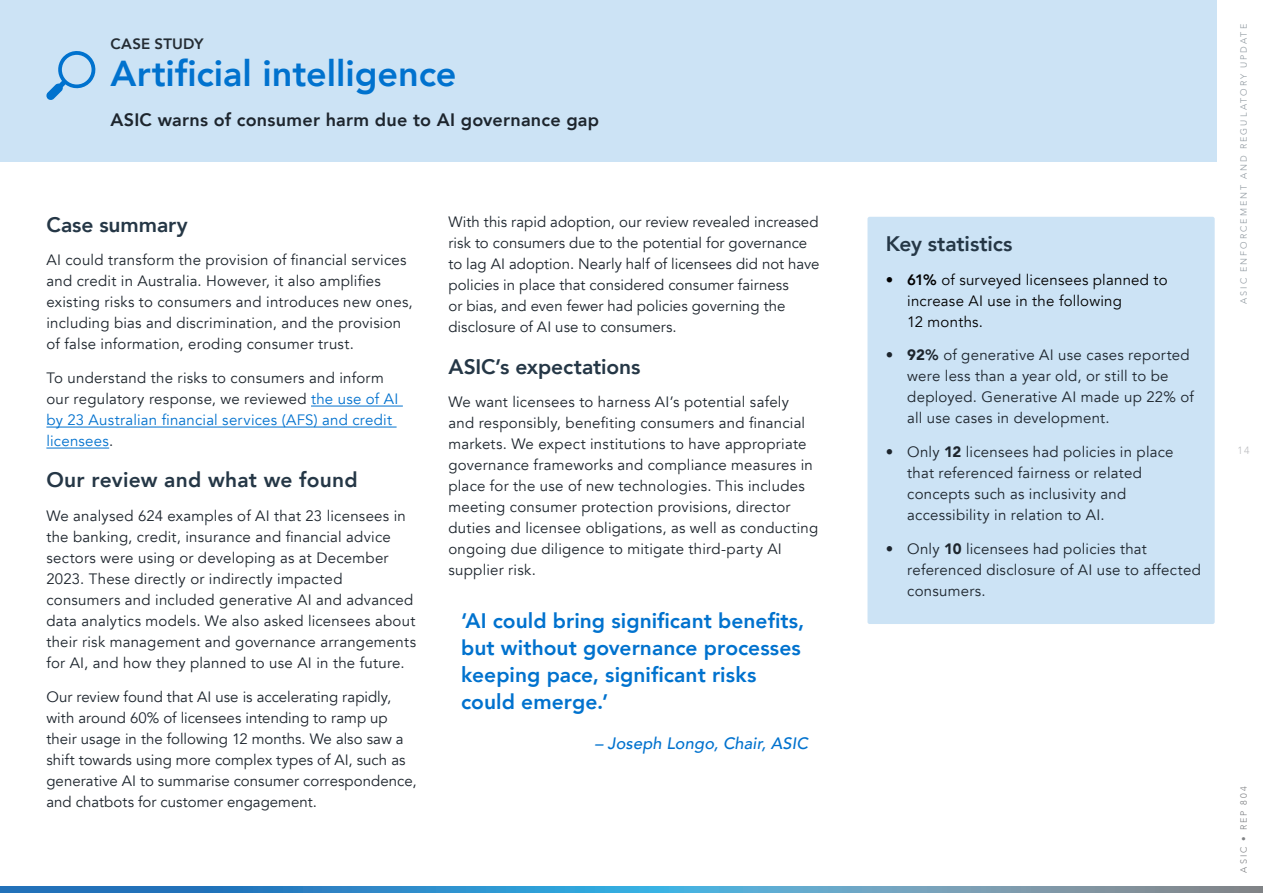
<style>
.page{position:relative;width:1263px;height:893px;background:#fff}
.page>*{position:absolute;margin:0;border:0;box-sizing:border-box;transform-origin:0 0}
.t1{font:800 36px "Avenir";color:#0072ce}
.P___Pull_Quote{font:800 21px/27px "Avenir";letter-spacing:.005em;color:#0072ce}
.t2{font:800 21px "Avenir";color:#253746}
.P___Body_Copy{font:800 18px "Avenir";letter-spacing:.015em;color:#1d252d}
.P___Pull_Quote-2{font:italic 500 16.5px "Avenir";letter-spacing:.005em;color:#0072ce}
.P___Body_Copy-2{font:15px/21px "Avenir";letter-spacing:.015em;color:#1d252d}
.t3{font:15px/21px "Avenir";letter-spacing:.015em;color:#000}
.t4{font:800 15px "Avenir";letter-spacing:.01em;color:#242c33}
.t5{font:300 10.5px "Avenir";color:#bcbdc0}
.t6{font:300 9px "Avenir";letter-spacing:.22em;color:#929ba2}
.t7{font:300 9px "Avenir";letter-spacing:.225em;color:#808285}
.s1{color:#0071ce}
.s2{font-weight:800}
.s3{font-weight:900}
</style>
<div class="page">
<div style="left:0;top:0;width:1216px;height:162px;background:#cce3f5"></div>
<svg style="left:46px;top:51px;width:50px;height:49px"></svg>
<hr style="left:311px;top:406px;width:92px;height:1px;background:#0071ce">
<hr style="left:46px;top:427px;width:351px;height:1px;background:#0071ce">
<hr style="left:46px;top:448px;width:63px;height:1px;background:#0071ce">
<div style="left:867px;top:217px;width:348px;height:407px;background:#cce3f5;border-radius:2px"></div>
<svg style="left:0;top:887px;width:1263px;height:6px"></svg>
<p class="t4" style="left:111px;top:32px;width:94px">CASE STUDY</p>
<h2 class="t1" style="left:111px;top:46px;width:347px">Artificial intelligence</h2>
<p class="P___Body_Copy" style="left:111px;top:106px;width:490px">ASIC warns of consumer harm due to AI governance gap</p>
<h3 class="t2" style="left:46px;top:208px;width:143px">Case summary</h3>
<p class="P___Body_Copy-2" style="left:46px;top:250px;width:368px">AI could transform the provision of financial services and credit in Australia. However, it also amplifies existing risks to consumers and introduces new ones, including bias and discrimination, and the provision of false information, eroding consumer trust.</p>
<p class="P___Body_Copy-2" style="left:46px;top:368px;width:353px">To understand the risks to consumers and inform our regulatory response, we reviewed <span class="s1">the use of AI by 23 Australian financial services (AFS) and credit licensees</span>.</p>
<h3 class="t2" style="left:46px;top:464px;width:313px">Our review and what we found</h3>
<p class="P___Body_Copy-2" style="left:46px;top:506px;width:371px">We analysed 624 examples of AI that 23 licensees in the banking, credit, insurance and financial advice sectors were using or developing as at December 2023. These directly or indirectly impacted consumers and included generative AI and advanced data analytics models. We also asked licensees about their risk management and governance arrangements for AI, and how they planned to use AI in the future.</p>
<p class="P___Body_Copy-2" style="left:46px;top:687px;width:372px">Our review found that AI use is accelerating rapidly, with around 60% of licensees intending to ramp up their usage in the following 12 months. We also saw a shift towards using more complex types of AI, such as generative AI to summarise consumer correspondence, and chatbots for customer engagement.</p>
<p class="P___Body_Copy-2" style="left:448px;top:212px;width:372px">With this rapid adoption, our review revealed increased risk to consumers due to the potential for governance to lag AI adoption. Nearly half of licensees did not have policies in place that considered consumer fairness<br>or bias, and even fewer had policies governing the disclosure of AI use to consumers.</p>
<h3 class="t2" style="left:448px;top:350px;width:193px">ASIC’s expectations</h3>
<p class="P___Body_Copy-2" style="left:448px;top:392px;width:371px">We want licensees to harness AI’s potential safely and responsibly, benefiting consumers and financial markets. We expect institutions to have appropriate governance frameworks and compliance measures in place for the use of new technologies. This includes meeting consumer protection provisions, director duties and licensee obligations, as well as conducting ongoing due diligence to mitigate third-party AI supplier risk.</p>
<p class="P___Pull_Quote" style="left:461px;top:607px;width:345px">‘AI could bring significant benefits, but without governance processes keeping pace, significant risks could emerge.’</p>
<p class="P___Pull_Quote-2" style="left:595px;top:733px;width:215px">– Joseph Longo, Chair, ASIC</p>
<h3 class="t2" style="left:886px;top:227px;width:128px">Key statistics</h3>
<p class="t3" style="left:907px;top:269px;width:262px;text-indent:-21px"><span class="s2">• 61%</span> of surveyed licensees planned to increase AI use in the following<br>12 months.</p>
<p class="P___Body_Copy-2" style="left:907px;top:345px;width:288px;text-indent:-21px"><span class="s3">• 92</span><span class="s2">%</span> of generative AI use cases reported were less than a year old, or still to be deployed. Generative AI made up 22% of all use cases in development.</p>
<p class="P___Body_Copy-2" style="left:907px;top:442px;width:268px;text-indent:-21px">• Only <span class="s3">12</span> licensees had policies in place that referenced fairness or related concepts such as inclusivity and accessibility in relation to AI.</p>
<p class="P___Body_Copy-2" style="left:907px;top:538px;width:295px;text-indent:-21px">• Only <span class="s3">10</span> licensees had policies that referenced disclosure of AI use to affected consumers.</p>
<p class="t6" style="left:1238px;top:304px;width:281px;rotate:-90deg">ASIC ENFORCEMENT AND REGULATORY UPDATE</p>
<p class="t5" style="left:1237px;top:444px;width:14px">14</p>
<p class="t7" style="left:1238px;top:872px;width:88px;rotate:-90deg">ASIC • REP 804</p>
</div>
